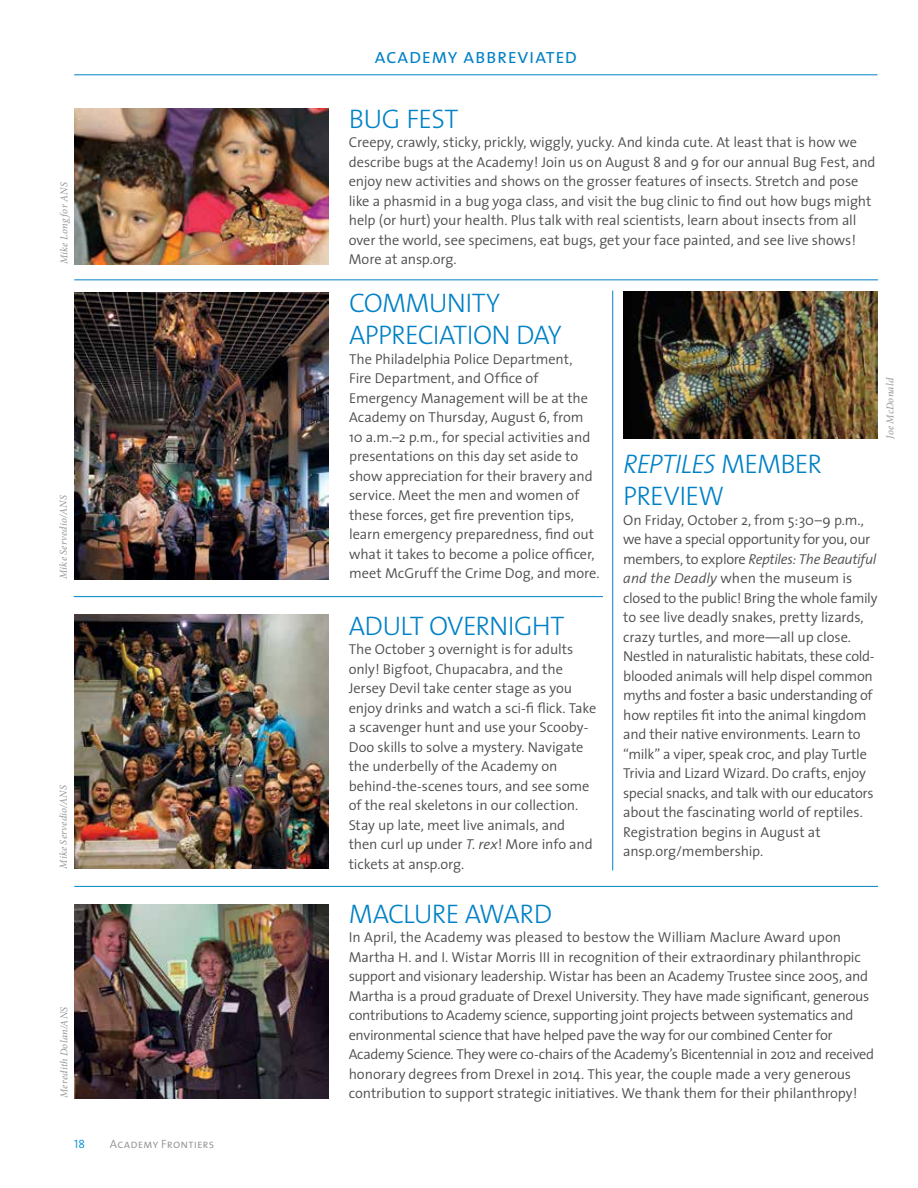
<style>
.page{position:relative;width:918px;height:1188px;background:#fff}
.page>*{position:absolute;margin:0;border:0;box-sizing:border-box;transform-origin:0 0}
.t1{font:27px/32.4px "The Sans Light Caps";letter-spacing:-.03em;color:#0081c6}
.t2{font:italic 300 27px "The Sans";letter-spacing:-.03em;color:#0081c6}
.t3{font:21px "The Sans Semi Light Caps";letter-spacing:.005em;color:#0081c6}
.t4{font:300 14.4px/19.5px "The Sans";letter-spacing:-.01em;color:#4d4d4f}
.t5{font:12px "The Sans Semi Light Caps";letter-spacing:.015em;color:#939598}
.t6{font:12px "The Sans Semi Light Caps";color:#0091cf}
.t7{font:italic 10.5px "Minion Pro";letter-spacing:.025em;color:#939598}
.s1{font-family:"The Sans Light Caps";font-weight:400;font-style:normal}
.s2{font-style:italic}
</style>
<div class="page">
<hr style="left:917px;top:0;width:1px;height:1188px;background:#bce4e5">
<hr style="left:74px;top:74px;width:804px;height:1px;background:#0081c6">
<hr style="left:74px;top:886px;width:804px;height:1px;background:#0081c6">
<hr style="left:612px;top:291px;width:1px;height:579px;background:#0081c6">
<img style="left:74px;top:615px;width:254px;height:254px">
<hr style="left:74px;top:279px;width:804px;height:1px;background:#0081c6">
<img style="left:74px;top:108px;width:254px;height:157px">
<img style="left:74px;top:904px;width:254px;height:194px">
<img style="left:74px;top:292px;width:254px;height:287px">
<hr style="left:74px;top:596px;width:529px;height:1px;background:#0081c6">
<img style="left:623px;top:292px;width:255px;height:147px">
<p class="t7" style="left:57px;top:264px;width:83px;rotate:-90deg">Mike Long for ANS</p>
<p class="t7" style="left:56px;top:579px;width:85px;rotate:-90deg">Mike Servedio/ANS</p>
<p class="t7" style="left:56px;top:869px;width:85px;rotate:-90deg">Mike Servedio/ANS</p>
<p class="t7" style="left:57px;top:1098px;width:93px;rotate:-90deg">Meredith Dolan/ANS</p>
<p class="t6" style="left:74px;top:1134px;width:12px">18</p>
<p class="t5" style="left:110px;top:1134px;width:106px">Academy Frontiers</p>
<h2 class="t3" style="left:375px;top:39px;width:204px">academy abbreviated</h2>
<h1 class="t1" style="left:349px;top:102px;width:111px">BUG FEST</h1>
<p class="t4" style="left:349px;top:132px;width:528px">Creepy, crawly, sticky, prickly, wiggly, yucky. And kinda cute. At least that is how we describe bugs at the Academy! Join us on August 8 and 9 for our annual Bug Fest, and enjoy new activities and shows on the grosser features of insects. Stretch and pose like a phasmid in a bug yoga class, and visit the bug clinic to find out how bugs might help (or hurt) your health. Plus talk with real scientists, learn about insects from all over the world, see specimens, eat bugs, get your face painted, and see live shows!<br>More at ansp.org.</p>
<h1 class="t1" style="left:349px;top:286px;width:214px">COMMUNITY<br>APPRECIATION DAY</h1>
<p class="t4" style="left:349px;top:349px;width:247px">The Philadelphia Police Department, Fire Department, and Office of Emergency Management will be at the Academy on Thursday, August 6, from 10 a.m.–2 p.m., for special activities and presentations on this day set aside to show appreciation for their bravery and service. Meet the men and women of these forces, get fire prevention tips, learn emergency preparedness, find out what it takes to become a police officer,</p>
<h1 class="t2" style="left:623px;top:441px;width:200px">REPTILES <span class="s1">MEMBER</span></h1>
<h1 class="t1" style="left:623px;top:479px;width:103px">PREVIEW</h1>
<p class="t4" style="left:623px;top:510px;width:256px">On Friday, October 2, from 5:30–9 p.m., we have a special opportunity for you, our members, to explore <span class="s2">Reptiles: The Beautiful and the Deadly</span> when the museum is closed to the public! Bring the whole family to see live deadly snakes, pretty lizards, crazy turtles, and more—all up close.<br>Nestled in naturalistic habitats, these cold&shy;blooded animals will help dispel common myths and foster a basic understanding of how reptiles fit into the animal kingdom and their native environments. Learn to “milk” a viper, speak croc, and play Turtle Trivia and Lizard Wizard. Do crafts, enjoy special snacks, and talk with our educators about the fascinating world of reptiles.<br>Registration begins in August at ansp.org/membership.</p>
<p class="t4" style="left:349px;top:563px;width:252px">meet McGruff the Crime Dog, and more.</p>
<h1 class="t1" style="left:349px;top:608px;width:217px">ADULT OVERNIGHT</h1>
<p class="t4" style="left:349px;top:639px;width:249px">The October 3 overnight is for adults only! Bigfoot, Chupacabra, and the Jersey Devil take center stage as you enjoy drinks and watch a sci-fi flick. Take a scavenger hunt and use your Scooby-Doo skills to solve a mystery. Navigate the underbelly of the Academy on behind-the-scenes tours, and see some of the real skeletons in our collection.<br>Stay up late, meet live animals, and then curl up under <span class="s2">T. rex</span>! More info and tickets at ansp.org.</p>
<p class="t7" style="left:883px;top:439px;width:62px;rotate:-90deg">Joe McDonald</p>
<h1 class="t1" style="left:349px;top:897px;width:205px">MACLURE AWARD</h1>
<p class="t4" style="left:349px;top:927px;width:527px">In April, the Academy was pleased to bestow the William Maclure Award upon Martha H. and I. Wistar Morris III in recognition of their extraordinary philanthropic support and visionary leadership. Wistar has been an Academy Trustee since 2005, and Martha is a proud graduate of Drexel University. They have made significant, generous contributions to Academy science, supporting joint projects between systematics and environmental science that have helped pave the way for our combined Center for Academy Science. They were co-chairs of the Academy’s Bicentennial in 2012 and received honorary degrees from Drexel in 2014. This year, the couple made a very generous contribution to support strategic initiatives. We thank them for their philanthropy!</p>
</div>
